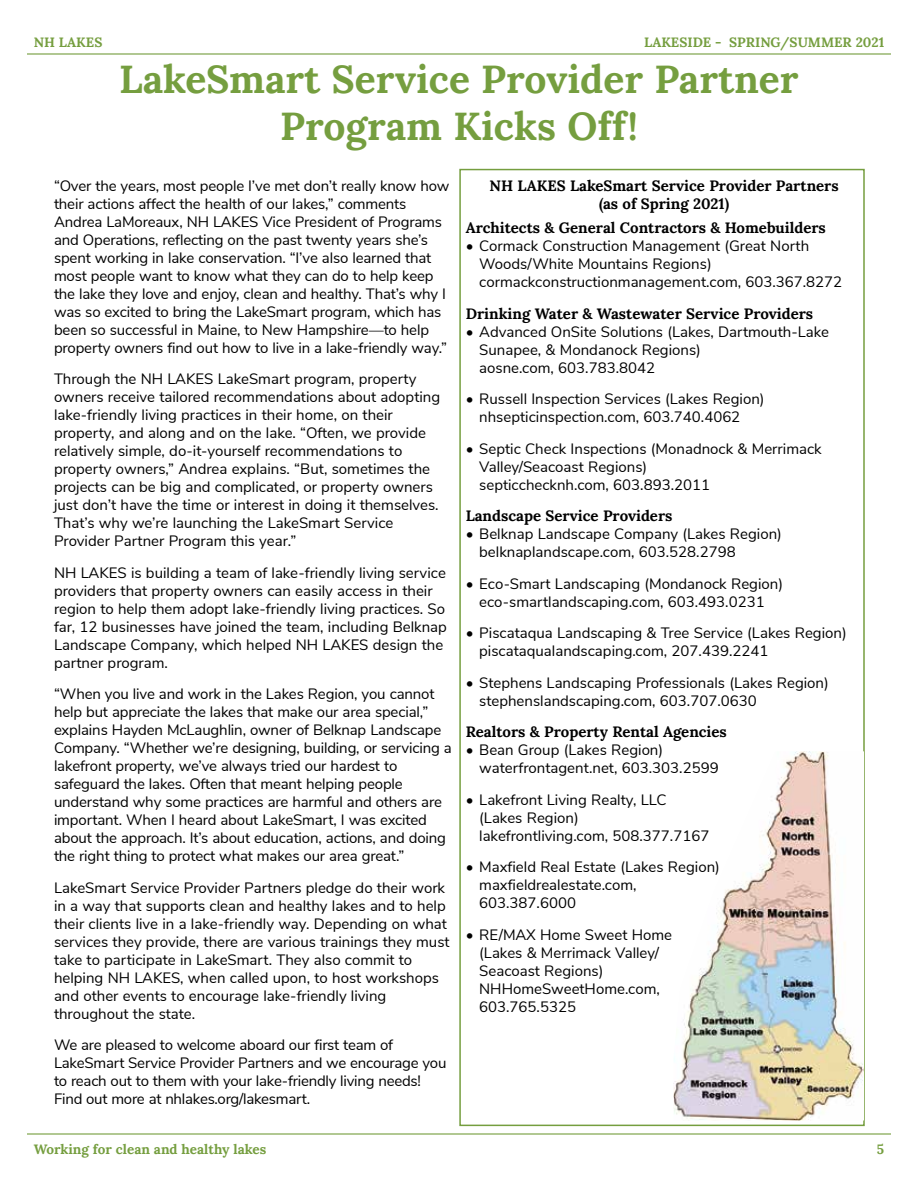
<style>
.page{position:relative;width:918px;height:1188px;background:#fff}
.page>*{position:absolute;margin:0;border:0;box-sizing:border-box;transform-origin:0 0}
.t1{font:700 39px/46.8px "Lora";color:#759e3f;text-align:center}
.t2{font:15px/18px "Nunito Sans";color:#000}
.t3{font:700 15px/18px "Lora";color:#000;text-align:center}
.t4{font:700 13.5px "Lora";color:#759e3f}
.t5{font:700 13.5px "Lora";color:#759e3f}
</style>
<div class="page">
<hr style="left:27px;top:1133px;width:864px;height:2px;background:#759e3f">
<hr style="left:27px;top:53px;width:864px;height:2px;background:#759e3f">
<img style="left:674px;top:751px;width:190px;height:369px">
<p class="t4" style="left:34px;top:32px;width:70px">NH LAKES</p>
<p class="t5" style="left:644px;top:32px;width:242px">LAKESIDE - SPRING/SUMMER 2021</p>
<h1 class="t1" style="left:119px;top:53px;width:681px">LakeSmart Service Provider Partner<br>Program Kicks Off!</h1>
<p class="t2" style="left:54px;top:176px;width:397px">“Over the years, most people I’ve met don’t really know how their actions affect the health of our lakes,” comments Andrea LaMoreaux, NH LAKES Vice President of Programs and Operations, reflecting on the past twenty years she’s spent working in lake conservation. “I’ve also learned that most people want to know what they can do to help keep the lake they love and enjoy, clean and healthy. That’s why I was so excited to bring the LakeSmart program, which has been so successful in Maine, to New Hampshire—to help property owners find out how to live in a lake-friendly way.”</p>
<p class="t2" style="left:54px;top:369px;width:388px">Through the NH LAKES LakeSmart program, property owners receive tailored recommendations about adopting lake-friendly living practices in their home, on their property, and along and on the lake. “Often, we provide relatively simple, do-it-yourself recommendations to property owners,” Andrea explains. “But, sometimes the projects can be big and complicated, or property owners just don’t have the time or interest in doing it themselves.<br>That’s why we’re launching the LakeSmart Service Provider Partner Program this year.”</p>
<p class="t2" style="left:54px;top:563px;width:394px">NH LAKES is building a team of lake-friendly living service providers that property owners can easily access in their region to help them adopt lake-friendly living practices. So far, 12 businesses have joined the team, including Belknap Landscape Company, which helped NH LAKES design the partner program.</p>
<p class="t2" style="left:54px;top:684px;width:399px">“When you live and work in the Lakes Region, you cannot help but appreciate the lakes that make our area special,” explains Hayden McLaughlin, owner of Belknap Landscape Company. “Whether we’re designing, building, or servicing a lakefront property, we’ve always tried our hardest to safeguard the lakes. Often that meant helping people understand why some practices are harmful and others are important. When I heard about LakeSmart, I was excited about the approach. It’s about education, actions, and doing the right thing to protect what makes our area great.”</p>
<p class="t2" style="left:54px;top:878px;width:397px">LakeSmart Service Provider Partners pledge do their work in a way that supports clean and healthy lakes and to help their clients live in a lake-friendly way. Depending on what services they provide, there are various trainings they must take to participate in LakeSmart. They also commit to helping NH LAKES, when called upon, to host workshops and other events to encourage lake-friendly living throughout the state.</p>
<p class="t2" style="left:54px;top:1035px;width:394px">We are pleased to welcome aboard our first team of LakeSmart Service Provider Partners and we encourage you to reach out to them with your lake-friendly living needs!<br>Find out more at nhlakes.org/lakesmart.</p>
<p class="t3" style="left:490px;top:175px;width:351px">NH LAKES LakeSmart Service Provider Partners (as of Spring 2021)</p>
<p class="t3" style="left:466px;top:218px;width:362px">Architects &amp; General Contractors &amp; Homebuilders</p>
<p class="t2" style="left:479px;top:236px;width:365px;text-indent:-14px">• Cormack Construction Management (Great North<br>Woods/White Mountains Regions) cormackconstructionmanagement.com, 603.367.8272</p>
<p class="t3" style="left:466px;top:304px;width:349px">Drinking Water &amp; Wastewater Service Providers</p>
<p class="t2" style="left:479px;top:322px;width:351px;text-indent:-14px">• Advanced OnSite Solutions (Lakes, Dartmouth-Lake<br>Sunapee, &amp; Mondanock Regions)<br>aosne.com, 603.783.8042</p>
<p class="t2" style="left:479px;top:389px;width:287px;text-indent:-14px">• Russell Inspection Services (Lakes Region) nhsepticinspection.com, 603.740.4062</p>
<p class="t2" style="left:479px;top:439px;width:344px;text-indent:-14px">• Septic Check Inspections (Monadnock &amp; Merrimack<br>Valley/Seacoast Regions)<br>septicchecknh.com, 603.893.2011</p>
<p class="t3" style="left:466px;top:506px;width:208px">Landscape Service Providers</p>
<p class="t2" style="left:479px;top:524px;width:304px;text-indent:-14px">• Belknap Landscape Company (Lakes Region) belknaplandscape.com, 603.528.2798</p>
<p class="t2" style="left:466px;top:574px;width:319px;text-align:center">• Eco-Smart Landscaping (Mondanock Region) eco-smartlandscaping.com, 603.493.0231</p>
<p class="t2" style="left:479px;top:623px;width:369px;text-indent:-14px">• Piscataqua Landscaping &amp; Tree Service (Lakes Region) piscataqualandscaping.com, 207.439.2241</p>
<p class="t2" style="left:479px;top:673px;width:351px;text-indent:-14px">• Stephens Landscaping Professionals (Lakes Region) stephenslandscaping.com, 603.707.0630</p>
<p class="t3" style="left:466px;top:722px;width:263px">Realtors &amp; Property Rental Agencies</p>
<p class="t2" style="left:479px;top:740px;width:241px;text-indent:-14px">• Bean Group (Lakes Region) waterfrontagent.net, 603.303.2599</p>
<p class="t2" style="left:479px;top:790px;width:232px;text-indent:-14px">• Lakefront Living Realty, LLC (Lakes Region) lakefrontliving.com, 508.377.7167</p>
<p class="t2" style="left:479px;top:857px;width:242px;text-indent:-14px">• Maxfield Real Estate (Lakes Region) maxfieldrealestate.com,<br>603.387.6000</p>
<p class="t2" style="left:479px;top:925px;width:194px;text-indent:-14px">• RE/MAX Home Sweet Home (Lakes &amp; Merrimack Valley/<br>Seacoast Regions)<br>NHHomeSweetHome.com,<br>603.765.5325</p>
<p class="t4" style="left:34px;top:1139px;width:234px">Working for clean and healthy lakes</p>
<p class="t4" style="left:877px;top:1139px;width:9px">5</p>
</div>
